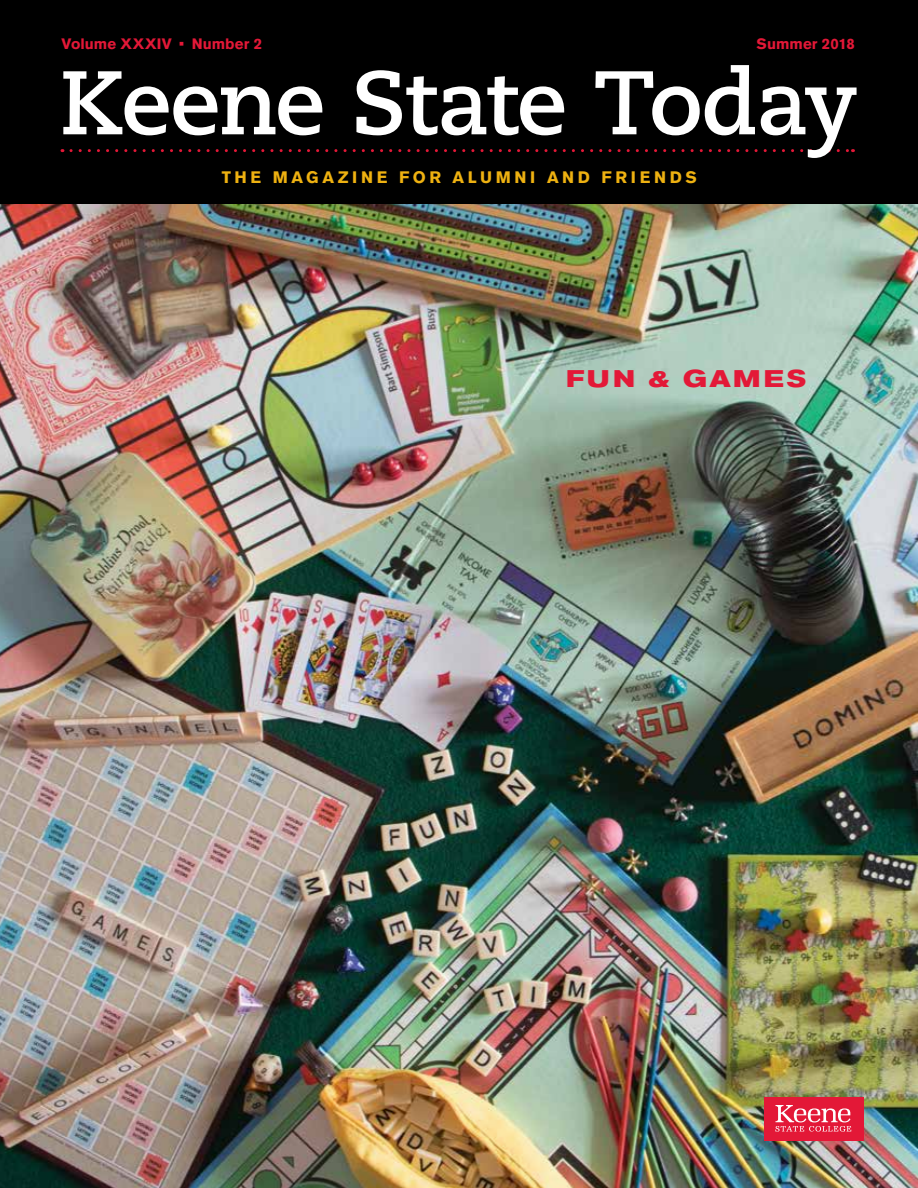
<style>
.page{position:relative;width:918px;height:1188px;background:#fff}
.page>*{position:absolute;margin:0;border:0;box-sizing:border-box;transform-origin:0 0}
.t1{font:700 90px "Caecilia LT Std";letter-spacing:-.03em;color:#fff}
.t2{font:700 expanded 23.85px "Akzidenz Grotesk BE";letter-spacing:.12em;color:#e31837}
.t3{font:700 16.5px "Akzidenz Grotesk BE";letter-spacing:.22em;color:#eeb111}
.t4{font:700 15px "Akzidenz Grotesk BE";letter-spacing:.005em;color:#e31837}
</style>
<div class="page">
<img style="left:0;top:203px;width:918px;height:985px">
<div style="left:764px;top:1098px;width:100px;height:42px;background:#e31837"></div>
<svg style="left:775px;top:1105px;width:76px;height:27px"></svg>
<div style="left:0;top:0;width:918px;height:203px;background:#000"></div>
<svg style="left:71px;top:149px;width:782px;height:3px"></svg>
<p class="t4" style="left:62px;top:35px;width:202px">Volume XXXIV • Number 2</p>
<p class="t4" style="left:757px;top:35px;width:100px">Summer 2018</p>
<h1 class="t1" style="left:60px;top:50px;width:800px">Keene State Today</h1>
<p class="t3" style="left:222px;top:168px;width:476px">THE MAGAZINE FOR ALUMNI AND FRIENDS</p>
<h2 class="t2" style="left:566px;top:365px;width:242px">FUN &amp; GAMES</h2>
</div>
